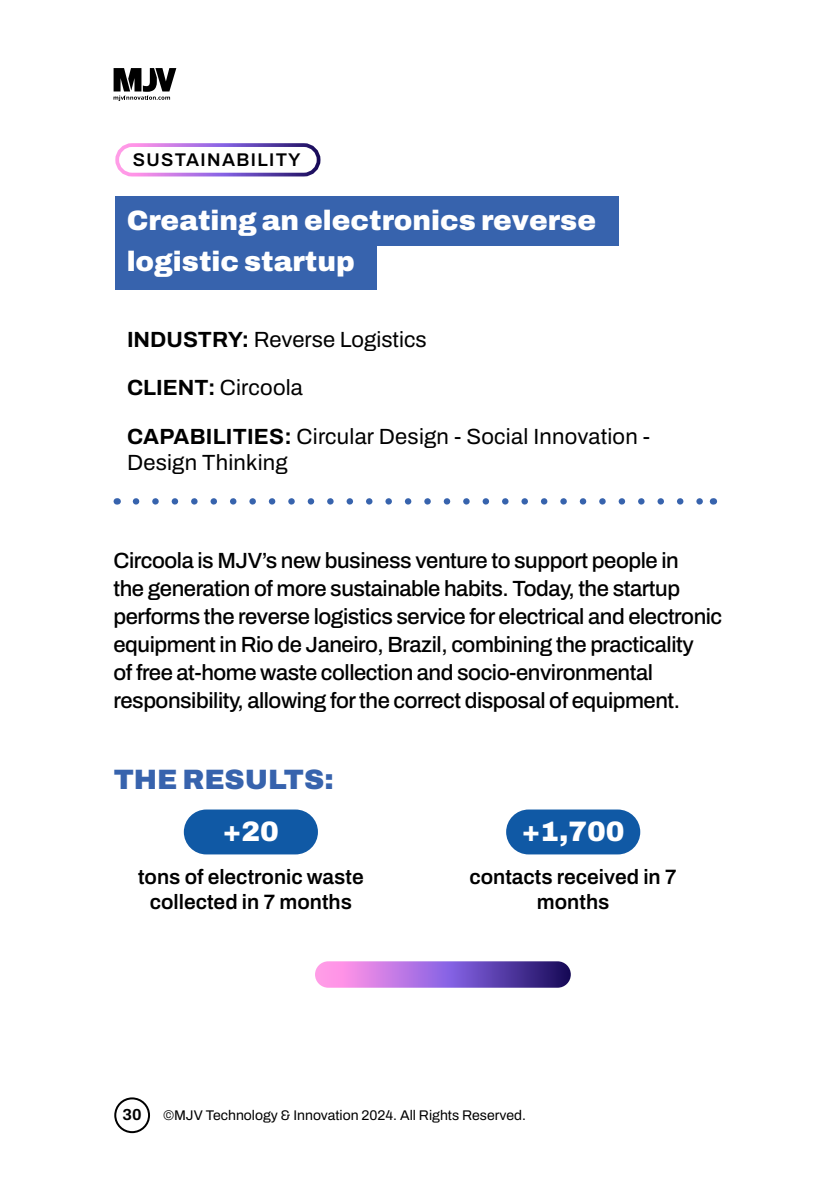
<style>
.page{position:relative;width:840px;height:1191px;background:#fff}
.page>*{position:absolute;margin:0;border:0;box-sizing:border-box;transform-origin:0 0}
.t1{font:900 28.2px "Archivo";color:#fff}
.t2{font:900 28px/41.6px "Archivo";color:#fff}
.t3{font:900 28px "Archivo";color:#3763ad}
.t4{font:500 22px/28px "Archivo";letter-spacing:-.02em;color:#000}
.t5{font:22px/26.4px "Archivo";letter-spacing:.01em;color:#000}
.t6{font:600 20.8px/25px "Archivo";color:#000;text-align:center}
.t7{font:600 18.4px "Archivo";letter-spacing:.075em;color:#000}
.t8{font:700 16px "Archivo";color:#000}
.t9{font:14px "Archivo";color:#000}
.s1{font-weight:700}
</style>
<div class="page">
<div style="left:114px;top:1097px;width:36px;height:36px;border:2px solid #000;border-radius:50%"></div>
<svg style="left:113px;top:68px;width:63px;height:33px"></svg>
<svg style="left:136px;top:498px;width:567px;height:6px"></svg>
<div style="left:115px;top:197px;width:503px;height:49px;background:#3763ad"></div>
<div style="left:115px;top:246px;width:261px;height:43px;background:#3763ad"></div>
<div style="left:115px;top:143px;width:205px;height:33px;border:4px solid #fff;border-radius:15px"></div>
<svg style="left:315px;top:961px;width:255px;height:26px;background:#935fc5"></svg>
<div style="left:184px;top:809px;width:134px;height:45px;background:#1059a5;border-radius:22px"></div>
<div style="left:506px;top:809px;width:134px;height:45px;background:#1059a5;border-radius:22px"></div>
<p class="t7" style="left:133px;top:146px;width:169px">SUSTAINABILITY</p>
<p class="t2" style="left:127px;top:199px;width:470px">Creating an electronics reverse logistic startup</p>
<p class="t5" style="left:127px;top:326px;width:301px"><span class="s1">INDUSTRY:</span> Reverse Logistics</p>
<p class="t5" style="left:127px;top:375px;width:177px"><span class="s1">CLIENT:</span> Circoola</p>
<p class="t5" style="left:127px;top:423px;width:524px"><span class="s1">CAPABILITIES:</span> Circular Design - Social Innovation -<br>Design Thinking</p>
<p class="t4" style="left:113px;top:546px;width:610px">Circoola is MJV’s new business venture to support people in<br>the generation of more sustainable habits. Today, the startup performs the reverse logistics service for electrical and electronic equipment in Rio de Janeiro, Brazil, combining the practicality<br>of free at-home waste collection and socio-environmental responsibility, allowing for the correct disposal of equipment.</p>
<p class="t3" style="left:114px;top:758px;width:221px">THE RESULTS:</p>
<p class="t1" style="left:223px;top:810px;width:58px">+20</p>
<p class="t1" style="left:521px;top:810px;width:104px">+1,700</p>
<p class="t6" style="left:138px;top:864px;width:227px">tons of electronic waste collected in 7 months</p>
<p class="t6" style="left:469px;top:864px;width:209px">contacts received in 7 months</p>
<p class="t8" style="left:122px;top:1102px;width:21px">30</p>
<p class="t9" style="left:163px;top:1105px;width:363px">©MJV Technology &amp; Innovation 2024. All Rights Reserved.</p>
</div>
